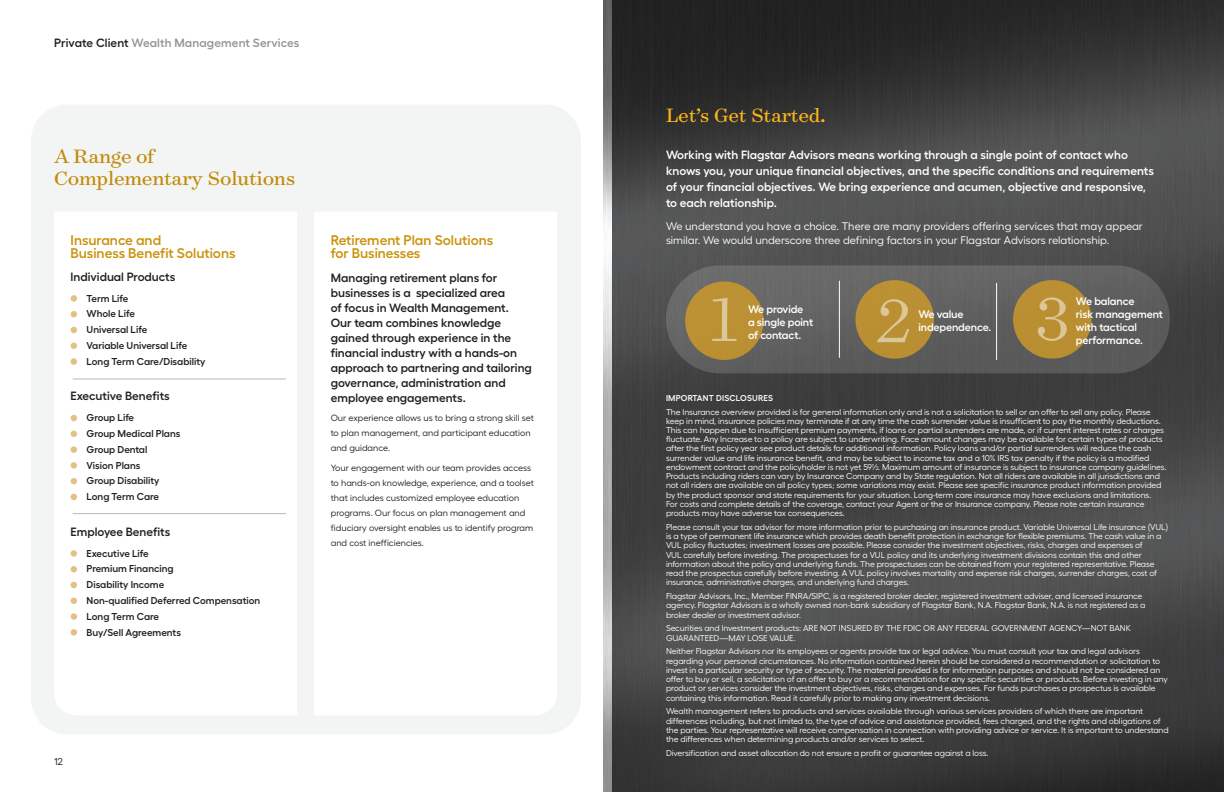
<style>
.page{position:relative;width:1224px;height:792px;background:#fff}
.page>*{position:absolute;margin:0;border:0;box-sizing:border-box;transform-origin:0 0}
.t1{font:22px/22px "Surveyor Text";letter-spacing:-.01em;color:#cb920c}
.t2{font:22px "Surveyor Text";letter-spacing:-.01em;color:#fcb61c}
.t3{font:600 14px/13px "Fellix";color:#cb920c}
.t4{font:600 12px/15px "Fellix";color:#231f20}
.t5{font:600 12px/16px "Fellix";color:#fff}
.t6{font:600 12px "Fellix";letter-spacing:.01em;color:#939598}
.t7{font:11px/14px "Fellix";color:#fff}
.t8{font:600 11px/13px "Fellix";letter-spacing:-.01em;color:#fff}
.t9{font:600 10px/15.8px "Fellix";color:#231f20}
.t10{font:10px "Fellix";color:#231f20}
.t11{font:9px/15px "Fellix";color:#231f20}
.t12{font:8.5px/9.2px "Fellix";letter-spacing:-.01em;color:#fff}
.t13{font:600 8.5px "Fellix";letter-spacing:.02em;color:#fff}
.s1{color:#231f20}
</style>
<div class="page">
<svg style="left:612px;top:0;width:612px;height:792px;background:#414142"></svg>
<div style="left:31px;top:104px;width:550px;height:630px;background:#f3f4f4;border-radius:36px"></div>
<div style="left:54px;top:212px;width:243px;height:503px;background:#fff"></div>
<div style="left:71px;top:295px;width:6px;height:7px;background:#e5c181;border-radius:50%"></div>
<svg style="left:71px;top:311px;width:6px;height:6px"></svg>
<svg style="left:71px;top:327px;width:6px;height:6px"></svg>
<svg style="left:71px;top:343px;width:6px;height:6px"></svg>
<div style="left:71px;top:358px;width:6px;height:7px;background:#e5c181;border-radius:50%"></div>
<svg style="left:71px;top:415px;width:6px;height:6px"></svg>
<svg style="left:71px;top:431px;width:6px;height:6px"></svg>
<div style="left:71px;top:446px;width:6px;height:7px;background:#e5c181;border-radius:50%"></div>
<div style="left:71px;top:462px;width:6px;height:7px;background:#e5c181;border-radius:50%"></div>
<svg style="left:71px;top:478px;width:6px;height:6px"></svg>
<svg style="left:71px;top:494px;width:6px;height:6px"></svg>
<div style="left:71px;top:550px;width:6px;height:7px;background:#e5c181;border-radius:50%"></div>
<svg style="left:71px;top:566px;width:6px;height:6px"></svg>
<svg style="left:71px;top:582px;width:6px;height:6px"></svg>
<svg style="left:71px;top:598px;width:6px;height:6px"></svg>
<div style="left:71px;top:613px;width:6px;height:7px;background:#e5c181;border-radius:50%"></div>
<div style="left:71px;top:629px;width:6px;height:7px;background:#e5c181;border-radius:50%"></div>
<div style="left:315px;top:212px;width:242px;height:503px;background:#fff"></div>
<hr style="left:73px;top:379px;width:213px;height:1px;background:#6c6d70">
<hr style="left:73px;top:513px;width:213px;height:1px;background:#6c6d70">
<div style="left:666px;top:265px;width:504px;height:108px;background:#5f5f5f;border-radius:54px"></div>
<div style="left:685px;top:281px;width:79px;height:79px;background:#bb9134;border-radius:50%"></div>
<svg style="left:712px;top:298px;width:25px;height:43px"></svg>
<div style="left:855px;top:280px;width:79px;height:79px;background:#ba9033;border-radius:50%"></div>
<div style="left:1013px;top:280px;width:79px;height:79px;background:#b98f32;border-radius:50%"></div>
<svg style="left:877px;top:299px;width:32px;height:43px"></svg>
<hr style="left:839px;top:281px;width:1px;height:77px;background:#fff">
<hr style="left:996px;top:283px;width:1px;height:77px;background:#fff">
<svg style="left:1038px;top:297px;width:29px;height:44px"></svg>
<h3 class="t6" style="left:54px;top:33px;width:247px"><span class="s1">Private Client</span> Wealth Management Services</h3>
<h1 class="t1" style="left:54px;top:144px;width:243px">A Range of<br>Complementary Solutions</h1>
<h2 class="t3" style="left:71px;top:232px;width:167px">Insurance and<br>Business Benefit Solutions</h2>
<h3 class="t4" style="left:71px;top:268px;width:106px">Individual Products</h3>
<p class="t9" style="left:87px;top:289px;width:120px">Term Life<br>Whole Life<br>Universal Life<br>Variable Universal Life<br>Long Term Care/Disability</p>
<h3 class="t4" style="left:71px;top:387px;width:101px">Executive Benefits</h3>
<p class="t9" style="left:87px;top:409px;width:95px">Group Life<br>Group Medical Plans<br>Group Dental<br>Vision Plans<br>Group Disability<br>Long Term Care</p>
<h3 class="t4" style="left:71px;top:523px;width:101px">Employee Benefits</h3>
<p class="t9" style="left:87px;top:544px;width:175px">Executive Life<br>Premium Financing<br>Disability Income<br>Non-qualified Deferred Compensation<br>Long Term Care<br>Buy/Sell Agreements</p>
<h2 class="t3" style="left:331px;top:232px;width:164px">Retirement Plan Solutions for Businesses</h2>
<p class="t4" style="left:331px;top:269px;width:203px">Managing retirement plans for businesses is a specialized area<br>of focus in Wealth Management.<br>Our team combines knowledge gained through experience in the financial industry with a hands-on approach to partnering and tailoring governance, administration and employee engagements.</p>
<p class="t11" style="left:331px;top:410px;width:205px">Our experience allows us to bring a strong skill set to plan management, and participant education and guidance.</p>
<p class="t11" style="left:331px;top:459px;width:205px">Your engagement with our team provides access to hands-on knowledge, experience, and a toolset that includes customized employee education programs. Our focus on plan management and fiduciary oversight enables us to identify program and cost inefficiencies.</p>
<p class="t10" style="left:54px;top:754px;width:11px">12</p>
<h1 class="t2" style="left:666px;top:101px;width:161px">Let’s Get Started.</h1>
<p class="t5" style="left:666px;top:146px;width:489px">Working with Flagstar Advisors means working through a single point of contact who knows you, your unique financial objectives, and the specific conditions and requirements of your financial objectives. We bring experience and acumen, objective and responsive, to each relationship.</p>
<p class="t7" style="left:666px;top:219px;width:478px">We understand you have a choice. There are many providers offering services that may appear similar. We would underscore three defining factors in your Flagstar Advisors relationship.</p>
<p class="t8" style="left:748px;top:301px;width:67px">We provide<br>a single point of contact.</p>
<p class="t8" style="left:918px;top:306px;width:75px">We value independence.</p>
<p class="t8" style="left:1076px;top:293px;width:89px">We balance<br>risk management with tactical performance.</p>
<p class="t13" style="left:666px;top:391px;width:108px">IMPORTANT DISCLOSURES</p>
<p class="t12" style="left:666px;top:406px;width:502px">The Insurance overview provided is for general information only and is not a solicitation to sell or an offer to sell any policy. Please keep in mind, insurance policies may terminate if at any time the cash surrender value is insufficient to pay the monthly deductions.<br>This can happen due to insufficient premium payments, if loans or partial surrenders are made, or if current interest rates or charges fluctuate. Any Increase to a policy are subject to underwriting. Face amount changes may be available for certain types of products after the first policy year see product details for additional information. Policy loans and/or partial surrenders will reduce the cash surrender value and life insurance benefit, and may be subject to income tax and a 10% IRS tax penalty if the policy is a modified endowment contract and the policyholder is not yet 59½. Maximum amount of insurance is subject to insurance company guidelines.<br>Products including riders can vary by Insurance Company and by State regulation. Not all riders are available in all jurisdictions and not all riders are available on all policy types; some variations may exist. Please see specific insurance product information provided by the product sponsor and state requirements for your situation. Long-term care insurance may have exclusions and limitations.<br>For costs and complete details of the coverage, contact your Agent or the or Insurance company. Please note certain insurance products may have adverse tax consequences.</p>
<p class="t12" style="left:666px;top:522px;width:504px">Please consult your tax advisor for more information prior to purchasing an insurance product. Variable Universal Life insurance (VUL) is a type of permanent life insurance which provides death benefit protection in exchange for flexible premiums. The cash value in a VUL policy fluctuates; investment losses are possible. Please consider the investment objectives, risks, charges and expenses of<br>VUL carefully before investing. The prospectuses for a VUL policy and its underlying investment divisions contain this and other information about the policy and underlying funds. The prospectuses can be obtained from your registered representative. Please read the prospectus carefully before investing. A VUL policy involves mortality and expense risk charges, surrender charges, cost of insurance, administrative charges, and underlying fund charges.</p>
<p class="t12" style="left:666px;top:591px;width:481px">Flagstar Advisors, Inc., Member FINRA/SIPC, is a registered broker dealer, registered investment adviser, and licensed insurance agency. Flagstar Advisors is a wholly owned non-bank subsidiary of Flagstar Bank, N.A. Flagstar Bank, N.A. is not registered as a broker dealer or investment advisor.</p>
<p class="t12" style="left:666px;top:623px;width:467px">Securities and Investment products: ARE NOT INSURED BY THE FDIC OR ANY FEDERAL GOVERNMENT AGENCY—NOT BANK<br>GUARANTEED—MAY LOSE VALUE.</p>
<p class="t12" style="left:666px;top:646px;width:503px">Neither Flagstar Advisors nor its employees or agents provide tax or legal advice. You must consult your tax and legal advisors regarding your personal circumstances. No information contained herein should be considered a recommendation or solicitation to invest in a particular security or type of security. The material provided is for information purposes and should not be considered an offer to buy or sell, a solicitation of an offer to buy or a recommendation for any specific securities or products. Before investing in any product or services consider the investment objectives, risks, charges and expenses. For funds purchases a prospectus is available containing this information. Read it carefully prior to making any investment decisions.</p>
<p class="t12" style="left:666px;top:706px;width:504px">Wealth management refers to products and services available through various services providers of which there are important differences including, but not limited to, the type of advice and assistance provided, fees charged, and the rights and obligations of the parties. Your representative will receive compensation in connection with providing advice or service. It is important to understand the differences when determining products and/or services to select.</p>
<p class="t12" style="left:666px;top:748px;width:324px">Diversification and asset allocation do not ensure a profit or guarantee against a loss.</p>
</div>
